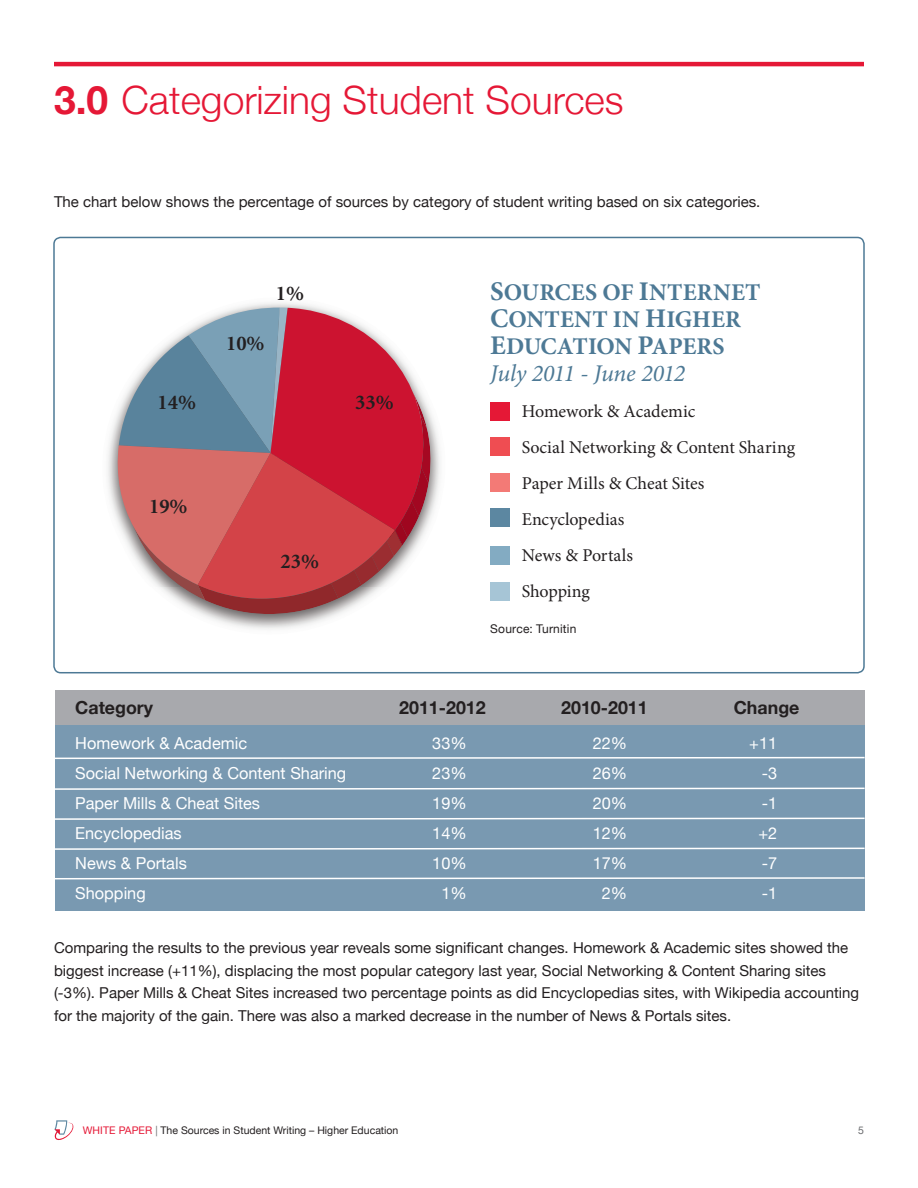
<style>
.page{position:relative;width:918px;height:1188px;background:#fff}
.page>*{position:absolute;margin:0;border:0;box-sizing:border-box;transform-origin:0 0}
.t1{font:300 39px "Helvetica Neue";color:#e51836}
.t2{font:700 24px/27px "Minion Pro";letter-spacing:.005em;color:#4d7995}
.t3{font:700 21px "Minion";color:#231f20}
.t4{font:18px/36px "Minion Pro";letter-spacing:-.005em;color:#231f20}
.Body{font:700 18px "Helvetica Neue";color:#231f20}
.Body-2{font:16.5px "Helvetica Neue";color:#fff}
.Body-3{font:15px/22.5px "Helvetica Neue";color:#231f20}
.t5{font:12px "Helvetica Neue";letter-spacing:.015em;color:#231f20}
.t6{font:10.5px "Helvetica Neue";color:#231f20}
.t7{font:10.5px "Helvetica Neue";color:#6c6d70}
.s1{font-weight:700}
.s2{font-size:27px}
.s3{font-weight:400;font-style:italic}
.s4{color:#e51836}
.s5{color:#6c6d70}
</style>
<div class="page">
<svg style="left:54px;top:1120px;width:20px;height:20px"></svg>
<div style="left:53px;top:237px;width:812px;height:436px;border:2px solid #4d7995;border-radius:7px"></div>
<hr style="left:54px;top:62px;width:810px;height:4px;background:#e51836">
<img style="left:107px;top:302px;width:333px;height:327px">
<svg style="left:112px;top:308px;width:320px;height:306px"></svg>
<div style="left:490px;top:402px;width:20px;height:19px;background:#e51836"></div>
<div style="left:490px;top:437px;width:20px;height:19px;background:#ef4d52"></div>
<div style="left:490px;top:473px;width:20px;height:19px;background:#f37a76"></div>
<div style="left:490px;top:508px;width:20px;height:19px;background:#5c87a1"></div>
<div style="left:490px;top:546px;width:20px;height:19px;background:#83abc2"></div>
<div style="left:490px;top:582px;width:20px;height:18px;background:#a6c5d6"></div>
<div style="left:55px;top:690px;width:810px;height:221px;background:#7999b1"></div>
<div style="left:55px;top:690px;width:810px;height:35px;background:#a8a9ad"></div>
<svg style="left:55px;top:756px;width:810px;height:4px"></svg>
<svg style="left:55px;top:787px;width:810px;height:3px"></svg>
<svg style="left:55px;top:817px;width:810px;height:3px"></svg>
<svg style="left:55px;top:847px;width:810px;height:3px"></svg>
<svg style="left:55px;top:877px;width:810px;height:3px"></svg>
<h1 class="t1" style="left:54px;top:76px;width:571px"><span class="s1">3.0</span> Categorizing Student Sources</h1>
<p class="Body-3" style="left:54px;top:191px;width:708px">The chart below shows the percentage of sources by category of student writing based on six categories.</p>
<p class="t3" style="left:158px;top:392px;width:40px">14%</p>
<p class="t3" style="left:149px;top:496px;width:40px">19%</p>
<p class="t3" style="left:226px;top:333px;width:40px">10%</p>
<p class="t3" style="left:276px;top:283px;width:30px">1%</p>
<p class="t2" style="left:490px;top:279px;width:272px"><span class="s2">S</span>OURCES OF <span class="s2">I</span>NTERNET<br><span class="s2">C</span>ONTENT IN <span class="s2">H</span>IGHER<br><span class="s2">E</span>DUCATION <span class="s2">P</span>APERS<br><span class="s3">July 2011 - June 2012</span></p>
<p class="t4" style="left:522px;top:394px;width:275px">Homework &amp; Academic<br>Social Networking &amp; Content Sharing<br>Paper Mills &amp; Cheat Sites<br>Encyclopedias<br>News &amp; Portals<br>Shopping</p>
<p class="t5" style="left:490px;top:622px;width:88px">Source: Turnitin</p>
<p class="t3" style="left:355px;top:392px;width:40px">33%</p>
<p class="t3" style="left:281px;top:551px;width:40px">23%</p>
<p class="Body" style="left:75px;top:697px;width:79px">Category</p>
<p class="Body" style="left:399px;top:697px;width:88px">2011-2012</p>
<p class="Body" style="left:561px;top:697px;width:88px">2010-2011</p>
<p class="Body" style="left:734px;top:697px;width:67px">Change</p>
<p class="Body-2" style="left:75px;top:733px;width:173px">Homework &amp; Academic</p>
<p class="Body-2" style="left:432px;top:733px;width:36px">33%</p>
<p class="Body-2" style="left:593px;top:733px;width:36px">22%</p>
<p class="Body-2" style="left:749px;top:733px;width:29px">+11</p>
<p class="Body-2" style="left:75px;top:763px;width:273px">Social Networking &amp; Content Sharing</p>
<p class="Body-2" style="left:432px;top:763px;width:36px">23%</p>
<p class="Body-2" style="left:593px;top:763px;width:36px">26%</p>
<p class="Body-2" style="left:762px;top:763px;width:17px">-3</p>
<p class="Body-2" style="left:75px;top:793px;width:186px">Paper Mills &amp; Cheat Sites</p>
<p class="Body-2" style="left:432px;top:793px;width:36px">19%</p>
<p class="Body-2" style="left:593px;top:793px;width:36px">20%</p>
<p class="Body-2" style="left:762px;top:793px;width:17px">-1</p>
<p class="Body-2" style="left:75px;top:823px;width:108px">Encyclopedias</p>
<p class="Body-2" style="left:432px;top:823px;width:36px">14%</p>
<p class="Body-2" style="left:593px;top:823px;width:36px">12%</p>
<p class="Body-2" style="left:758px;top:823px;width:20px">+2</p>
<p class="Body-2" style="left:75px;top:853px;width:113px">News &amp; Portals</p>
<p class="Body-2" style="left:432px;top:853px;width:36px">10%</p>
<p class="Body-2" style="left:593px;top:853px;width:36px">17%</p>
<p class="Body-2" style="left:762px;top:853px;width:17px">-7</p>
<p class="Body-2" style="left:75px;top:883px;width:72px">Shopping</p>
<p class="Body-2" style="left:441px;top:883px;width:27px">1%</p>
<p class="Body-2" style="left:602px;top:883px;width:27px">2%</p>
<p class="Body-2" style="left:762px;top:883px;width:17px">-1</p>
<h2 class="Body-3" style="left:54px;top:936px;width:807px">Comparing the results to the previous year reveals some significant changes. Homework &amp; Academic sites showed the biggest increase (+11%), displacing the most popular category last year, Social Networking &amp; Content Sharing sites (-3%). Paper Mills &amp; Cheat Sites increased two percentage points as did Encyclopedias sites, with Wikipedia accounting for the majority of the gain. There was also a marked decrease in the number of News &amp; Portals sites.</h2>
<p class="t6" style="left:83px;top:1124px;width:317px"><span class="s4">WHITE PAPER</span> <span class="s5">|</span> The Sources in Student Writing – Higher Education</p>
<p class="t7" style="left:858px;top:1124px;width:7px">5</p>
</div>
